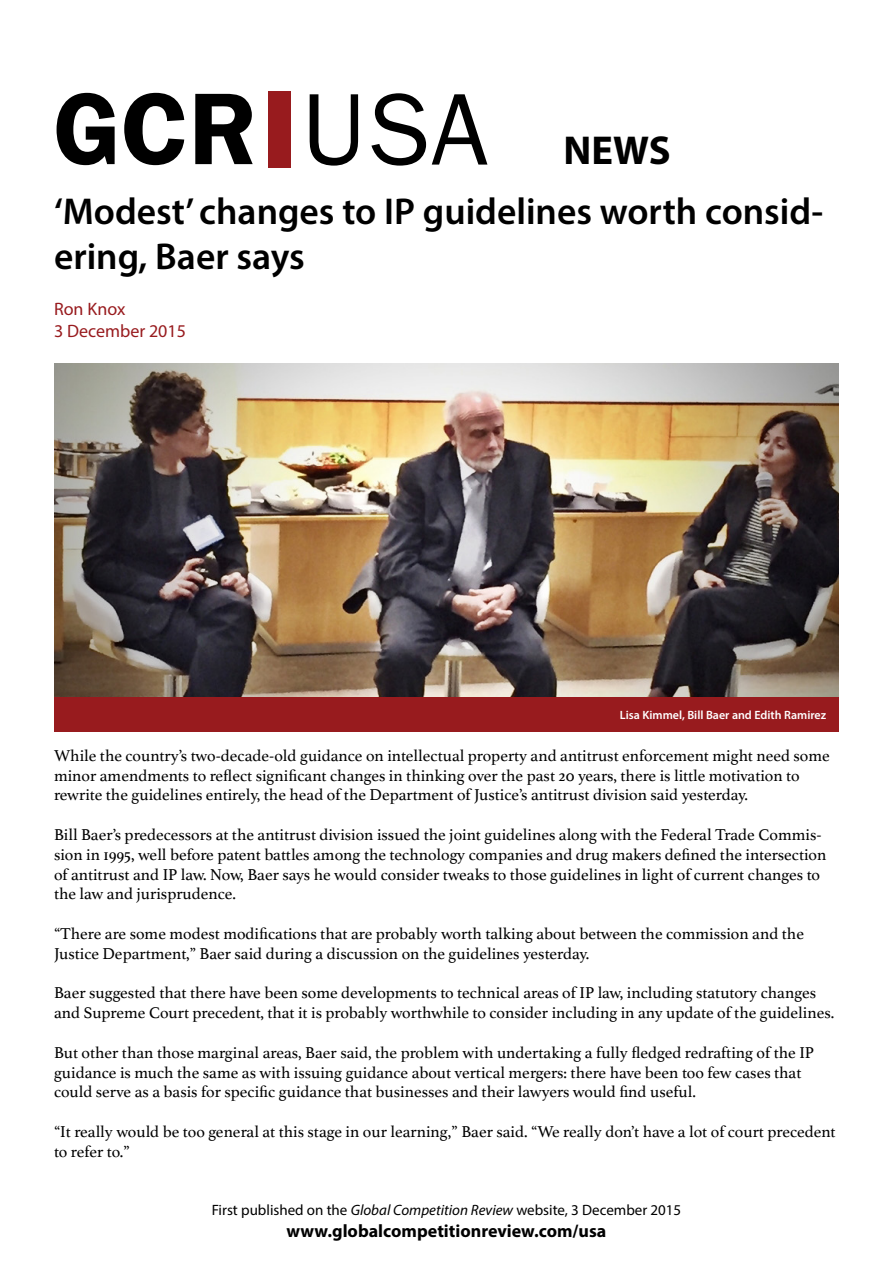
<style>
.page{position:relative;width:893px;height:1263px;background:#fff}
.page>*{position:absolute;margin:0;border:0;box-sizing:border-box;transform-origin:0 0}
.t1{font:600 102.45px "Franklin Gothic";color:#000}
.t2{font:700 40.5px "Myriad Pro";color:#000}
.t3{font:600 37.5px/45px "Myriad Pro";color:#000}
.t4{font:700 18px "Myriad Pro";color:#000}
.t5{font:18px/21.6px "Myriad Pro";color:#981b1e}
.t6{font:16.5px/19.8px "Athelas";color:#000}
.t7{font:15px "Myriad Pro";color:#000}
.t8{font:600 12px "Myriad Pro";color:#fff}
.s1{font-weight:400}
.s2{font-style:italic}
</style>
<div class="page">
<div style="left:268px;top:91px;width:23px;height:76px;background:#981b1e"></div>
<img style="left:54px;top:363px;width:785px;height:335px">
<div style="left:54px;top:698px;width:785px;height:34px;background:#981b1e"></div>
<h1 class="t1" style="left:53px;top:68px;width:436px">GCR <span class="s1">USA</span></h1>
<h3 class="t3" style="left:54px;top:188px;width:771px">‘Modest’ changes to IP guidelines worth consid&shy;ering, Baer says</h3>
<p class="t5" style="left:54px;top:298px;width:134px">Ron Knox<br>3 December 2015</p>
<h2 class="t2" style="left:563px;top:124px;width:109px">NEWS</h2>
<p class="t8" style="left:620px;top:708px;width:208px">Lisa Kimmel, Bill Baer and Edith Ramirez</p>
<p class="t6" style="left:54px;top:745px;width:777px">While the country’s two-decade-old guidance on intellectual property and antitrust enforcement might need some minor amendments to reflect significant changes in thinking over the past 20 years, there is little motivation to rewrite the guidelines entirely, the head of the Department of Justice’s antitrust division said yesterday.</p>
<p class="t6" style="left:54px;top:824px;width:774px">Bill Baer’s predecessors at the antitrust division issued the joint guidelines along with the Federal Trade Commis&shy;sion in 1995, well before patent battles among the technology companies and drug makers defined the intersection of antitrust and IP law. Now, Baer says he would consider tweaks to those guidelines in light of current changes to the law and jurisprudence.</p>
<p class="t6" style="left:54px;top:923px;width:751px">“There are some modest modifications that are probably worth talking about between the commission and the<br>Justice Department,” Baer said during a discussion on the guidelines yesterday.</p>
<p class="t6" style="left:54px;top:983px;width:782px">Baer suggested that there have been some developments to technical areas of IP law, including statutory changes and Supreme Court precedent, that it is probably worthwhile to consider including in any update of the guidelines.</p>
<p class="t6" style="left:54px;top:1042px;width:762px">But other than those marginal areas, Baer said, the problem with undertaking a fully fledged redrafting of the IP guidance is much the same as with issuing guidance about vertical mergers: there have been too few cases that could serve as a basis for specific guidance that businesses and their lawyers would find useful.</p>
<p class="t6" style="left:54px;top:1121px;width:783px">“It really would be too general at this stage in our learning,” Baer said. “We really don’t have a lot of court precedent to refer to.”</p>
<p class="t7" style="left:212px;top:1200px;width:471px">First published on the <span class="s2">Global Competition Review</span> website, 3 December 2015</p>
<p class="t4" style="left:287px;top:1219px;width:321px">www.globalcompetitionreview.com/usa</p>
</div>
